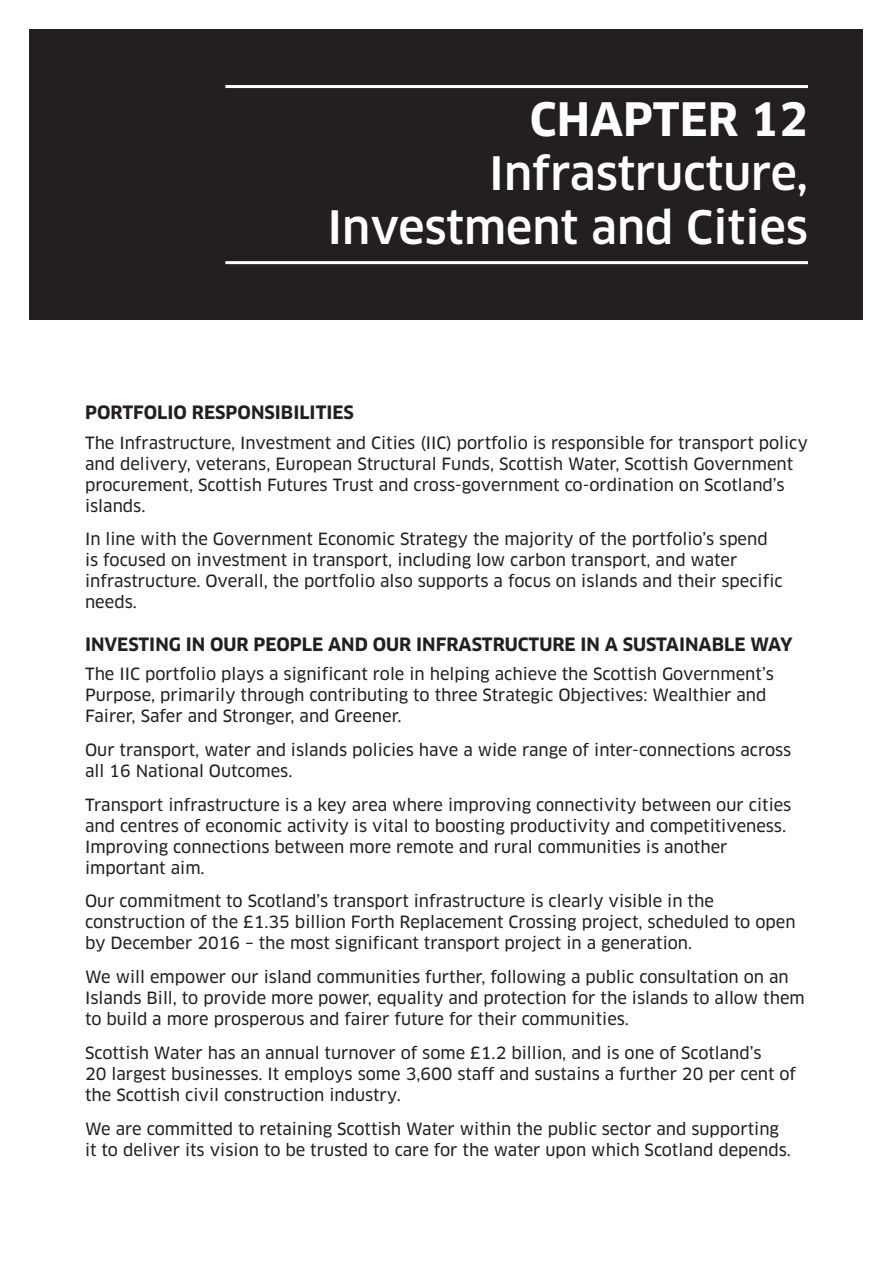
<style>
.page{position:relative;width:893px;height:1263px;background:#fff}
.page>*{position:absolute;margin:0;border:0;box-sizing:border-box;transform-origin:0 0}
.t1{font:500 45px/54px "Clan";color:#fff;text-align:right}
.t2{font:700 45px "Clan";color:#fff}
.t3{font:700 18px "Clan";color:#231f20}
.t4{font:16.5px/21px "Clan News";color:#231f20}
</style>
<div class="page">
<div style="left:30px;top:30px;width:833px;height:290px;background:#231f20"></div>
<hr style="left:225px;top:85px;width:583px;height:3px;background:#fff">
<hr style="left:225px;top:261px;width:583px;height:3px;background:#fff">
<h1 class="t2" style="left:530px;top:91px;width:280px">CHAPTER 12</h1>
<h1 class="t1" style="left:327px;top:147px;width:482px">Infrastructure,<br>Investment and Cities</h1>
<p class="t3" style="left:85px;top:401px;width:270px">PORTFOLIO RESPONSIBILITIES</p>
<p class="t4" style="left:85px;top:432px;width:724px">The Infrastructure, Investment and Cities (IIC) portfolio is responsible for transport policy and delivery, veterans, European Structural Funds, Scottish Water, Scottish Government procurement, Scottish Futures Trust and cross-government co-ordination on Scotland’s islands.</p>
<p class="t4" style="left:85px;top:529px;width:699px">In line with the Government Economic Strategy the majority of the portfolio’s spend is focused on investment in transport, including low carbon transport, and water infrastructure. Overall, the portfolio also supports a focus on islands and their specific needs.</p>
<p class="t3" style="left:85px;top:633px;width:709px">INVESTING IN OUR PEOPLE AND OUR INFRASTRUCTURE IN A SUSTAINABLE WAY</p>
<p class="t4" style="left:85px;top:664px;width:690px">The IIC portfolio plays a significant role in helping achieve the Scottish Government’s<br>Purpose, primarily through contributing to three Strategic Objectives: Wealthier and<br>Fairer, Safer and Stronger, and Greener.</p>
<p class="t4" style="left:85px;top:739px;width:708px">Our transport, water and islands policies have a wide range of inter-connections across all 16 National Outcomes.</p>
<p class="t4" style="left:85px;top:794px;width:708px">Transport infrastructure is a key area where improving connectivity between our cities and centres of economic activity is vital to boosting productivity and competitiveness.<br>Improving connections between more remote and rural communities is another important aim.</p>
<p class="t4" style="left:85px;top:891px;width:712px">Our commitment to Scotland’s transport infrastructure is clearly visible in the construction of the £1.35 billion Forth Replacement Crossing project, scheduled to open by December 2016 – the most significant transport project in a generation.</p>
<p class="t4" style="left:85px;top:967px;width:721px">We will empower our island communities further, following a public consultation on an<br>Islands Bill, to provide more power, equality and protection for the islands to allow them to build a more prosperous and fairer future for their communities.</p>
<p class="t4" style="left:85px;top:1043px;width:713px">Scottish Water has an annual turnover of some £1.2 billion, and is one of Scotland’s<br>20 largest businesses. It employs some 3,600 staff and sustains a further 20 per cent of the Scottish civil construction industry.</p>
<p class="t4" style="left:85px;top:1118px;width:707px">We are committed to retaining Scottish Water within the public sector and supporting it to deliver its vision to be trusted to care for the water upon which Scotland depends.</p>
</div>
